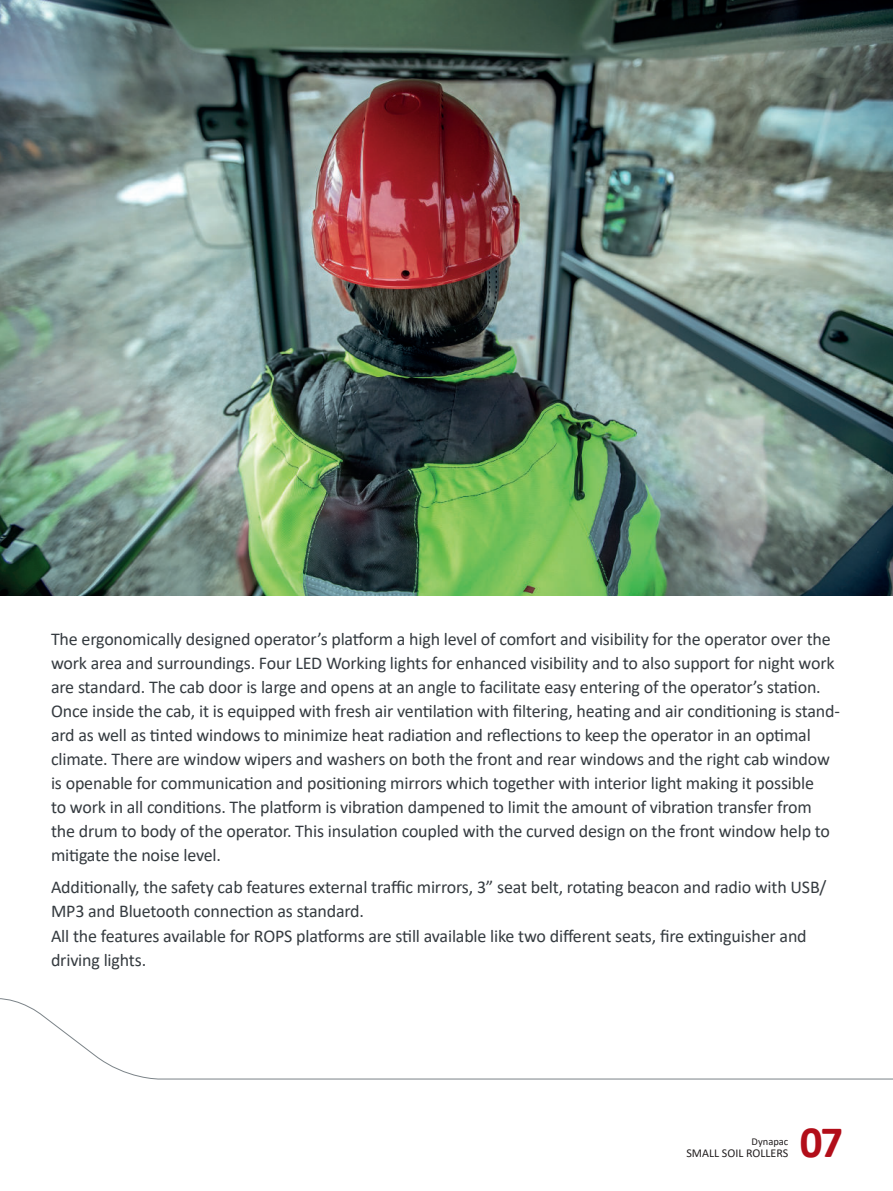
<style>
.page{position:relative;width:893px;height:1191px;background:#fff}
.page>*{position:absolute;margin:0;border:0;box-sizing:border-box;transform-origin:0 0}
.t1{font:700 45px "Calibri";color:#b20e19}
.t2{font:18px/24px "Calibri";letter-spacing:-.01em;color:#353b40}
.t3{font:12px "Calibri";color:#231f20}
.t4{font:10.5px "Calibri";color:#231f20}
</style>
<div class="page">
<svg style="left:0;top:998px;width:893px;height:81px"></svg>
<img style="left:0;top:0;width:893px;height:596px">
<p class="t2" style="left:51px;top:627px;width:790px">The ergonomically designed operator’s platform a high level of comfort and visibility for the operator over the work area and surroundings. Four LED Working lights for enhanced visibility and to also support for night work are standard. The cab door is large and opens at an angle to facilitate easy entering of the operator’s station.<br>Once inside the cab, it is equipped with fresh air ventilation with filtering, heating and air conditioning is stand&shy;ard as well as tinted windows to minimize heat radiation and reflections to keep the operator in an optimal climate. There are window wipers and washers on both the front and rear windows and the right cab window is openable for communication and positioning mirrors which together with interior light making it possible<br>to work in all conditions. The platform is vibration dampened to limit the amount of vibration transfer from the drum to body of the operator. This insulation coupled with the curved design on the front window help to mitigate the noise level.</p>
<p class="t2" style="left:51px;top:874px;width:777px;line-height:24.5px">Additionally, the safety cab features external traffic mirrors, 3” seat belt, rotating beacon and radio with USB/ MP3 and Bluetooth connection as standard.<br>All the features available for ROPS platforms are still available like two different seats, fire extinguisher and driving lights.</p>
<p class="t4" style="left:752px;top:1134px;width:38px">Dynapac</p>
<p class="t3" style="left:686px;top:1144px;width:103px">SMALL SOIL ROLLERS</p>
<h1 class="t1" style="left:800px;top:1128px;width:45px">07</h1>
</div>
